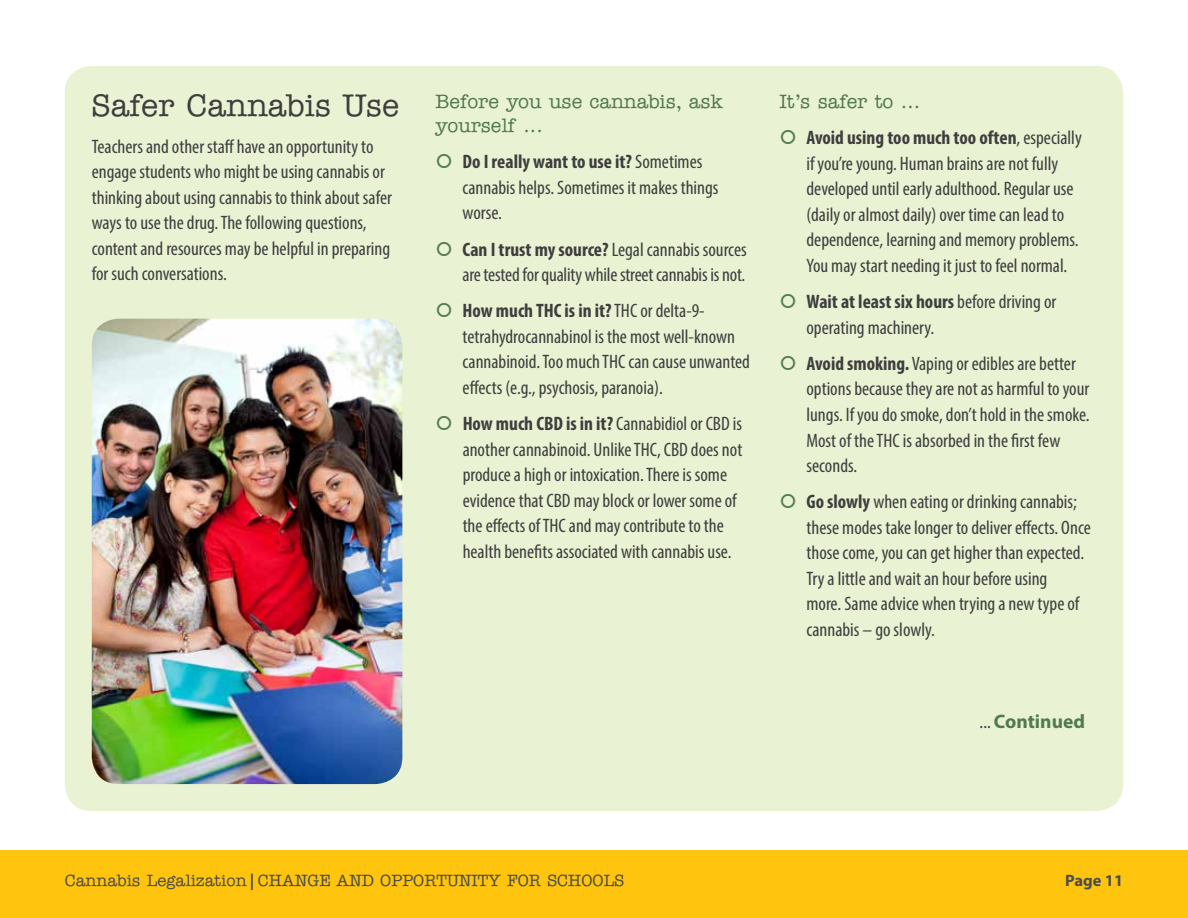
<style>
.page{position:relative;width:1188px;height:918px;background:#fff}
.page>*{position:absolute;margin:0;border:0;box-sizing:border-box;transform-origin:0 0}
.t1{font:500 31.5px "American Typewriter ITC Pro";color:#3e3e3f}
.t2{font:condensed 19.5px/25.5px "Myriad Pro";color:#3e3e3f}
.t3{font:500 19.5px/24px "American Typewriter ITC Pro";color:#527950}
.t4{font:700 19.5px "Myriad Pro";color:#527950}
.t5{font:500 16.5px "American Typewriter ITC Pro";color:#4b4c4d}
.t6{font:700 16.5px "Myriad Pro";color:#4b4c4d}
.s1{font-weight:700}
.s2{font-weight:400;font-stretch:condensed;color:#3e3e3f}
.s3{font-family:"Myriad Pro";font-weight:700}
</style>
<div class="page">
<div style="left:0;top:850px;width:1188px;height:68px;background:#fec40e"></div>
<div style="left:65px;top:66px;width:1058px;height:745px;background:#e9f2d2;border-radius:27px"></div>
<img style="left:92px;top:319px;width:310px;height:465px">
<h1 class="t1" style="left:92px;top:86px;width:309px">Safer Cannabis Use</h1>
<p class="t2" style="left:92px;top:133px;width:302px">Teachers and other staff have an opportunity to engage students who might be using cannabis or thinking about using cannabis to think about safer ways to use the drug. The following questions, content and resources may be helpful in preparing for such conversations.</p>
<p class="t3" style="left:436px;top:89px;width:289px">Before you use cannabis, ask yourself ...</p>
<p class="t2" style="left:463px;top:149px;width:257px"><span class="s1">Do I really want to use it?</span> Sometimes cannabis helps. Sometimes it makes things worse.</p>
<p class="t2" style="left:463px;top:236px;width:286px"><span class="s1">Can I trust my source?</span> Legal cannabis sources are tested for quality while street cannabis is not.</p>
<p class="t2" style="left:463px;top:298px;width:289px"><span class="s1">How much THC is in it?</span> THC or delta-9- tetrahydrocannabinol is the most well-known cannabinoid. Too much THC can cause unwanted effects (e.g., psychosis, paranoia).</p>
<p class="t2" style="left:463px;top:411px;width:281px"><span class="s1">How much CBD is in it?</span> Cannabidiol or CBD is another cannabinoid. Unlike THC, CBD does not produce a high or intoxication. There is some evidence that CBD may block or lower some of the effects of THC and may contribute to the health benefits associated with cannabis use.</p>
<p class="t3" style="left:779px;top:89px;width:142px">It’s safer to …</p>
<p class="t2" style="left:806px;top:125px;width:277px"><span class="s1">Avoid using too much too often</span>, especially if you’re young. Human brains are not fully developed until early adulthood. Regular use (daily or almost daily) over time can lead to dependence, learning and memory problems.<br>You may start needing it just to feel normal.</p>
<p class="t2" style="left:806px;top:289px;width:251px"><span class="s1">Wait at least six hours</span> before driving or operating machinery.</p>
<p class="t2" style="left:807px;top:351px;width:285px"><span class="s1">Avoid smoking.</span> Vaping or edibles are better options because they are not as harmful to your lungs. If you do smoke, don’t hold in the smoke.<br>Most of the THC is absorbed in the first few seconds.</p>
<p class="t2" style="left:807px;top:489px;width:286px"><span class="s1">Go slowly</span> when eating or drinking cannabis; these modes take longer to deliver effects. Once those come, you can get higher than expected.<br>Try a little and wait an hour before using<br>more. Same advice when trying a new type of cannabis – go slowly.</p>
<p class="t4" style="left:980px;top:708px;width:107px"><span class="s2">...</span> Continued</p>
<p class="t5" style="left:65px;top:870px;width:561px">Cannabis Legalization <span class="s3">|</span> CHANGE AND OPPORTUNITY FOR SCHOOLS</p>
<p class="t6" style="left:1065px;top:869px;width:60px">Page 11</p>
</div>
